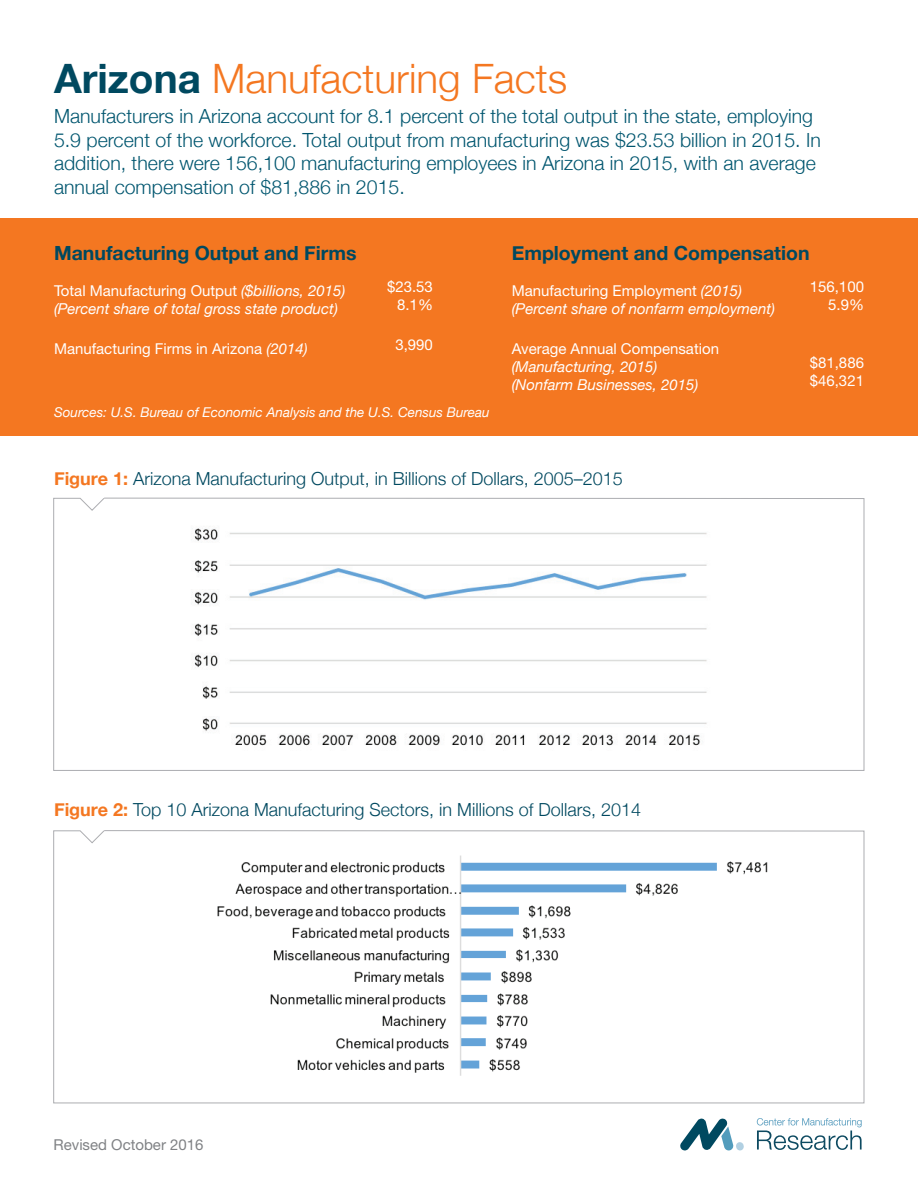
<style>
.page{position:relative;width:918px;height:1188px;background:#fff}
.page>*{position:absolute;margin:0;border:0;box-sizing:border-box;transform-origin:0 0}
.t1{font:300 40.5px "Helvetica Neue";color:#f47721}
.t2{font:300 19.5px/23.4px "Helvetica Neue";color:#00566f}
.t3{font:700 19.5px "Helvetica Neue";color:#004960}
.t4{font:300 18px "Helvetica Neue";color:#004960}
.t5{font:italic 15px/18px "Helvetica Neue";color:#fff}
.t6{font:15px/18px "Helvetica Neue";color:#fff;text-align:right}
.t7{font:15px "Helvetica Neue";color:#808285}
.t8{font:italic 13.5px "Helvetica Neue";color:#fff}
.s1{font-weight:700;color:#004960}
.s2{font-style:normal}
.s3{font-style:italic}
.s4{font-weight:700;color:#f47721}
</style>
<div class="page">
<svg style="left:53px;top:498px;width:811px;height:273px"></svg>
<svg style="left:53px;top:830px;width:811px;height:273px"></svg>
<div style="left:0;top:218px;width:918px;height:218px;background:#f47721"></div>
<img style="left:186px;top:514px;width:539px;height:243px">
<img style="left:139px;top:844px;width:647px;height:243px">
<svg style="left:680px;top:1118px;width:64px;height:32px"></svg>
<svg style="left:757px;top:1118px;width:105px;height:32px"></svg>
<h1 class="t1" style="left:54px;top:46px;width:515px"><span class="s1">Arizona</span> Manufacturing Facts</h1>
<p class="t2" style="left:54px;top:103px;width:768px">Manufacturers in Arizona account for 8.1 percent of the total output in the state, employing 5.9 percent of the workforce. Total output from manufacturing was $23.53 billion in 2015. In addition, there were 156,100 manufacturing employees in Arizona in 2015, with an average annual compensation of $81,886 in 2015.</p>
<p class="t3" style="left:54px;top:238px;width:304px">Manufacturing Output and Firms</p>
<p class="t5" style="left:54px;top:282px;width:293px"><span class="s2">Total Manufacturing Output</span> ($billions, 2015) (Percent share of total gross state product)</p>
<p class="t6" style="left:54px;top:340px;width:255px">Manufacturing Firms in Arizona <span class="s3">(2014)</span></p>
<p class="t6" style="left:387px;top:277px;width:47px">$23.53<br>8.1%</p>
<p class="t6" style="left:395px;top:336px;width:39px">3,990</p>
<p class="t8" style="left:54px;top:403px;width:437px">Sources: U.S. Bureau of Economic Analysis and the U.S. Census Bureau</p>
<p class="t3" style="left:512px;top:238px;width:299px">Employment and Compensation</p>
<p class="t5" style="left:512px;top:282px;width:265px"><span class="s2">Manufacturing Employment</span> (2015) (Percent share of nonfarm employment)</p>
<p class="t6" style="left:512px;top:340px;width:209px">Average Annual Compensation</p>
<p class="t5" style="left:512px;top:359px;width:188px">(Manufacturing, 2015) (Nonfarm Businesses, 2015)</p>
<p class="t6" style="left:810px;top:277px;width:56px">156,100<br>5.9%</p>
<p class="t6" style="left:810px;top:354px;width:56px;text-align:left">$81,886 $46,321</p>
<p class="t4" style="left:54px;top:464px;width:570px"><span class="s4">Figure 1:</span> Arizona Manufacturing Output, in Billions of Dollars, 2005–2015</p>
<p class="t4" style="left:54px;top:795px;width:589px"><span class="s4">Figure 2:</span> Top 10 Arizona Manufacturing Sectors, in Millions of Dollars, 2014</p>
<p class="t7" style="left:54px;top:1136px;width:152px">Revised October 2016</p>
</div>
